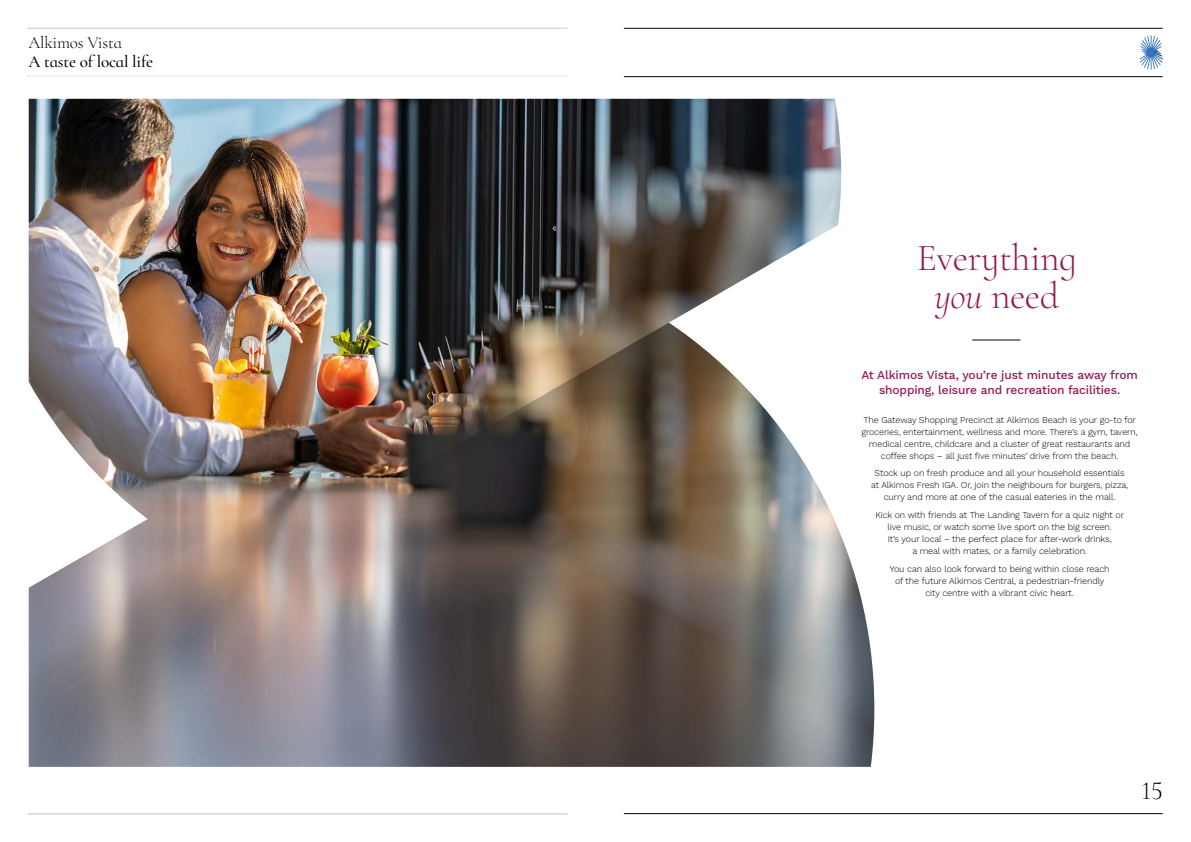
<style>
.page{position:relative;width:1191px;height:842px;background:#fff}
.page>*{position:absolute;margin:0;border:0;box-sizing:border-box;transform-origin:0 0}
.t1{font:300 38px/38px "Cormorant Infant";letter-spacing:-.01em;color:#951954;text-align:center}
.t2{font:300 26px "Cormorant Infant";color:#000}
.t3{font:500 17.1px "Cormorant Infant";letter-spacing:-.01em;color:#000}
.t4{font:300 17.1px "Cormorant Infant";letter-spacing:-.01em;color:#000}
.t5{font:500 12px/15px "Work Sans";letter-spacing:-.01em;color:#951954;text-align:center}
.t6{font:300 9px/12px "Work Sans";letter-spacing:-.01em;color:#000;text-align:center}
.s1{font-style:italic}
</style>
<div class="page">
<img style="left:29px;top:99px;width:845px;height:668px">
<img style="left:408px;top:323px;width:457px;height:274px">
<hr style="left:624px;top:28px;width:538px;height:1px;background:#000">
<hr style="left:624px;top:76px;width:538px;height:1px;background:#000">
<hr style="left:624px;top:813px;width:538px;height:1px;background:#000">
<svg style="left:1139px;top:35px;width:23px;height:34px"></svg>
<hr style="left:972px;top:340px;width:48px;height:1px;background:#000">
<h3 class="t4" style="left:28px;top:33px;width:95px">Alkimos Vista</h3>
<h3 class="t3" style="left:28px;top:51px;width:126px">A taste of local life</h3>
<h1 class="t1" style="left:917px;top:239px;width:162px">Everything <span class="s1">you</span> need</h1>
<h3 class="t5" style="left:861px;top:366px;width:278px">At Alkimos Vista, you’re just minutes away from shopping, leisure and recreation facilities.</h3>
<p class="t6" style="left:861px;top:413px;width:278px">The Gateway Shopping Precinct at Alkimos Beach is your go-to for groceries, entertainment, wellness and more. There’s a gym, tavern, medical centre, childcare and a cluster of great restaurants and coffee shops – all just five minutes’ drive from the beach.</p>
<p class="t6" style="left:871px;top:467px;width:259px">Stock up on fresh produce and all your household essentials at Alkimos Fresh IGA. Or, join the neighbours for burgers, pizza, curry and more at one of the casual eateries in the mall.</p>
<p class="t6" style="left:875px;top:508px;width:250px">Kick on with friends at The Landing Tavern for a quiz night or live music, or watch some live sport on the big screen.<br>It’s your local – the perfect place for after-work drinks,<br>a meal with mates, or a family celebration.</p>
<p class="t6" style="left:890px;top:562px;width:221px">You can also look forward to being within close reach of the future Alkimos Central, a pedestrian-friendly city centre with a vibrant civic heart.</p>
<h2 class="t2" style="left:1141px;top:775px;width:23px">15</h2>
</div>
